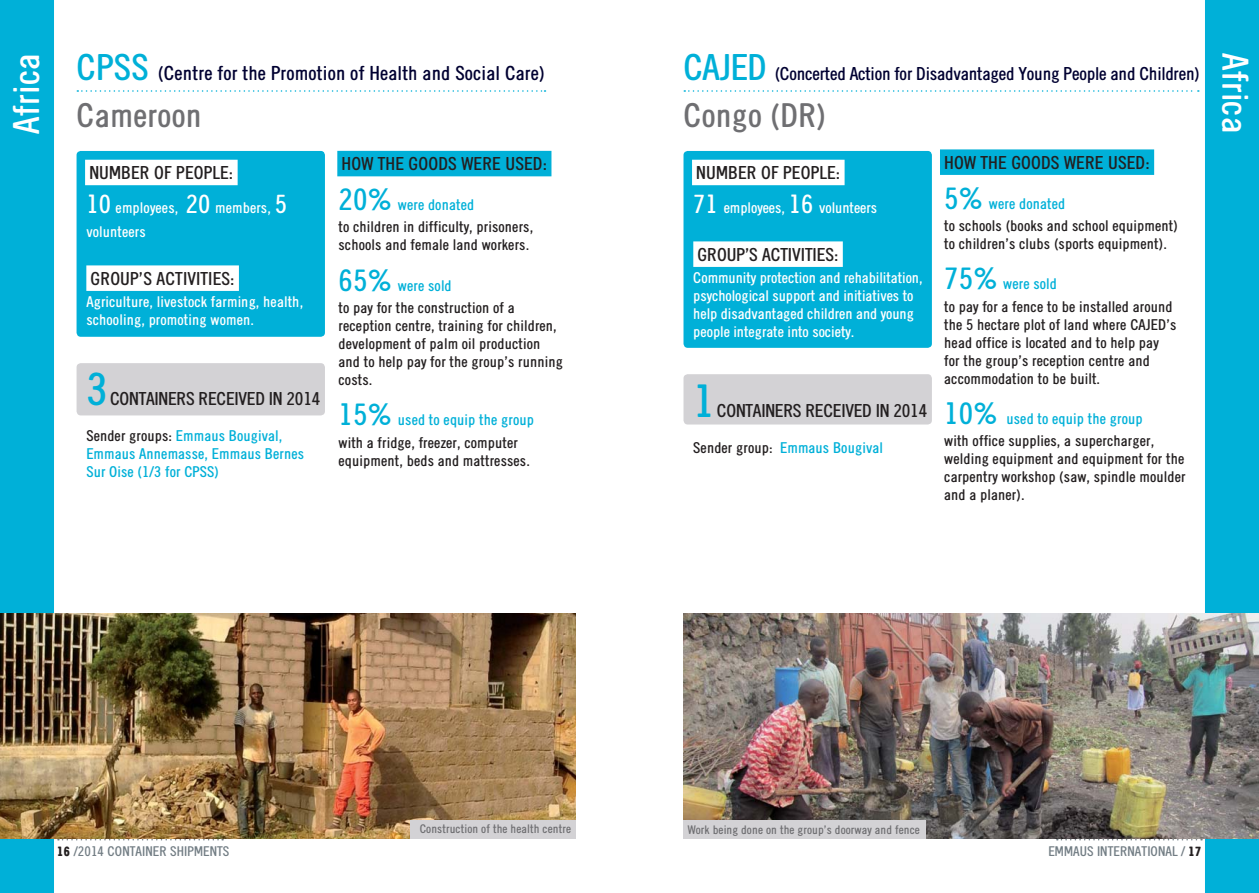
<style>
.page{position:relative;width:1259px;height:893px;background:#fff}
.page>*{position:absolute;margin:0;border:0;box-sizing:border-box;transform-origin:0 0}
.t1{font:45px "Emmaus";color:#00b0d8}
.t2{font:36px "Emmaus";color:#fff}
.t3{font:33px "Emmaus";color:#6f6f72}
.t4{font:19.5px "Emmaus";color:#000031}
.t5{font:18px "Emmaus";color:#231f20}
.t6{font:18px "Emmaus";letter-spacing:-.02em;color:#000031}
.t7{font:18px "Emmaus";letter-spacing:-.02em;color:#231f20}
.t8{font:15px/18px "Emmaus";color:#231f20}
.t9{font:15px/18px "Emmaus";letter-spacing:-.01em;color:#fff}
.t10{font:15px/18px "Emmaus";color:#00b0d8}
.t11{font:13.5px "Emmaus";color:#727d84}
.t12{font:12px "Emmaus";color:#6f6f72}
.s1{font-size:36px;color:#00b0d8}
.s2{font-size:25.5px}
.s3{color:#231f20}
.s4{font-size:30px;color:#00b0d8}
.s5{color:#00b0d8}
.s6{font-weight:900;color:#231f20}
</style>
<div class="page">
<div style="left:77px;top:363px;width:248px;height:52px;background:#d3d2d5;border-radius:4px"></div>
<div style="left:683px;top:151px;width:249px;height:197px;background:#00b0d8;border-radius:4px"></div>
<div style="left:683px;top:374px;width:249px;height:50px;background:#d3d2d5;border-radius:4px"></div>
<div style="left:0;top:0;width:54px;height:893px;background:#00b0d8"></div>
<div style="left:1205px;top:0;width:54px;height:893px;background:#00b0d8"></div>
<svg style="left:77px;top:90px;width:468px;height:2px"></svg>
<svg style="left:684px;top:90px;width:514px;height:2px"></svg>
<div style="left:77px;top:151px;width:248px;height:186px;background:#00b0d8"></div>
<div style="left:85px;top:160px;width:153px;height:25px;background:#fff"></div>
<div style="left:86px;top:265px;width:153px;height:26px;background:#fff"></div>
<div style="left:337px;top:151px;width:214px;height:25px;background:#00b0d8"></div>
<div style="left:940px;top:149px;width:214px;height:26px;background:#00b0d8"></div>
<div style="left:692px;top:160px;width:152px;height:25px;background:#fff"></div>
<div style="left:693px;top:241px;width:150px;height:26px;background:#fff"></div>
<img style="left:0;top:614px;width:575px;height:225px">
<img style="left:683px;top:614px;width:576px;height:225px">
<div style="left:410px;top:820px;width:165px;height:19px;background:#d3d2d5"></div>
<div style="left:683px;top:821px;width:243px;height:18px;background:#d3d2d5"></div>
<svg style="left:58px;top:839px;width:165px;height:1px"></svg>
<svg style="left:1057px;top:839px;width:145px;height:1px"></svg>
<h2 class="t2" style="left:14px;top:134px;width:82px;rotate:-90deg">Africa</h2>
<h2 class="t2" style="left:1248px;top:53px;width:82px;rotate:90deg">Africa</h2>
<h3 class="t4" style="left:77px;top:66px;width:470px"><span class="s1">CPSS</span> (Centre for the Promotion of Health and Social Care)</h3>
<h3 class="t3" style="left:77px;top:104px;width:127px">Cameroon</h3>
<p class="t6" style="left:683px;top:67px;width:518px"><span class="s1">CAJED</span> (Concerted Action for Disadvantaged Young People and Children)</p>
<h3 class="t3" style="left:683px;top:104px;width:145px">Congo (DR)</h3>
<p class="t5" style="left:89px;top:166px;width:145px">NUMBER OF PEOPLE:</p>
<p class="t9" style="left:86px;top:197px;width:202px;line-height:24px"><span class="s2">10</span> employees, <span class="s2">20</span> members, <span class="s2">5 </span>volunteers</p>
<p class="t5" style="left:91px;top:272px;width:146px">GROUP’S ACTIVITIES:</p>
<p class="t9" style="left:86px;top:294px;width:218px">Agriculture, livestock farming, health, schooling, promoting women.</p>
<h1 class="t1" style="left:86px;top:373px;width:24px">3</h1>
<p class="t7" style="left:110px;top:392px;width:212px">CONTAINERS RECEIVED IN 2014</p>
<p class="t10" style="left:86px;top:428px;width:219px"><span class="s3">Sender groups:</span> Emmaus Bougival,<br>Emmaus Annemasse, Emmaus Bernes<br>Sur Oise (1/3 for CPSS)</p>
<p class="t5" style="left:341px;top:157px;width:207px">HOW THE GOODS WERE USED:</p>
<p class="t8" style="left:338px;top:196px;width:196px;line-height:22.2px"><span class="s4">20%</span> <span class="s5">were donated<br></span>to children in difficulty, prisoners,</p>
<p class="t8" style="left:338px;top:238px;width:192px">schools and female land workers.</p>
<p class="t8" style="left:338px;top:276px;width:178px;line-height:22.2px"><span class="s4">65%</span> <span class="s5">were sold<br></span>to pay for the construction of a</p>
<p class="t8" style="left:338px;top:318px;width:226px">reception centre, training for children, development of palm oil production and to help pay for the group’s running costs.</p>
<p class="t8" style="left:338px;top:411px;width:197px;line-height:22.2px"><span class="s4">15%</span> <span class="s5">used to equip the group </span>with a fridge, freezer, computer</p>
<p class="t8" style="left:338px;top:453px;width:193px">equipment, beds and mattresses.</p>
<p class="t5" style="left:696px;top:166px;width:146px">NUMBER OF PEOPLE:</p>
<p class="t9" style="left:693px;top:200px;width:186px"><span class="s2">71</span> employees, <span class="s2">16</span> volunteers</p>
<p class="t5" style="left:697px;top:248px;width:142px">GROUP’S ACTIVITIES:</p>
<p class="t9" style="left:693px;top:270px;width:231px">Community protection and rehabilitation, psychological support and initiatives to help disadvantaged children and young people integrate into society.</p>
<h1 class="t1" style="left:693px;top:385px;width:23px">1</h1>
<p class="t7" style="left:717px;top:404px;width:212px">CONTAINERS RECEIVED IN 2014</p>
<p class="t10" style="left:693px;top:440px;width:191px"><span class="s3">Sender group:</span> Emmaus Bougival</p>
<p class="t5" style="left:944px;top:156px;width:207px">HOW THE GOODS WERE USED:</p>
<p class="t8" style="left:944px;top:194px;width:235px;line-height:22.2px"><span class="s4">5%</span> <span class="s5">were donated<br></span>to schools (books and school equipment)</p>
<p class="t8" style="left:944px;top:236px;width:224px">to children’s clubs (sports equipment).</p>
<p class="t8" style="left:944px;top:275px;width:230px;line-height:22.2px"><span class="s4">75%</span> <span class="s5">were sold<br></span>to pay for a fence to be installed around</p>
<p class="t8" style="left:944px;top:317px;width:234px">the 5 hectare plot of land where CAJED’s head office is located and to help pay for the group’s reception centre and accommodation to be built.</p>
<p class="t8" style="left:944px;top:409px;width:212px;line-height:22.2px"><span class="s4">10%</span> <span class="s5">used to equip the group </span>with office supplies, a supercharger,</p>
<p class="t8" style="left:944px;top:451px;width:243px;text-align:justify">welding equipment and equipment for the carpentry workshop (saw, spindle moulder and a planer).</p>
<p class="t12" style="left:420px;top:825px;width:153px">Construction of the health centre</p>
<p class="t12" style="left:688px;top:825px;width:234px">Work being done on the group’s doorway and fence</p>
<p class="t11" style="left:57px;top:846px;width:174px"><span class="s6">16</span> /2014 CONTAINER SHIPMENTS</p>
<p class="t11" style="left:1048px;top:846px;width:155px">EMMAUS INTERNATIONAL / <span class="s6">17</span></p>
</div>
